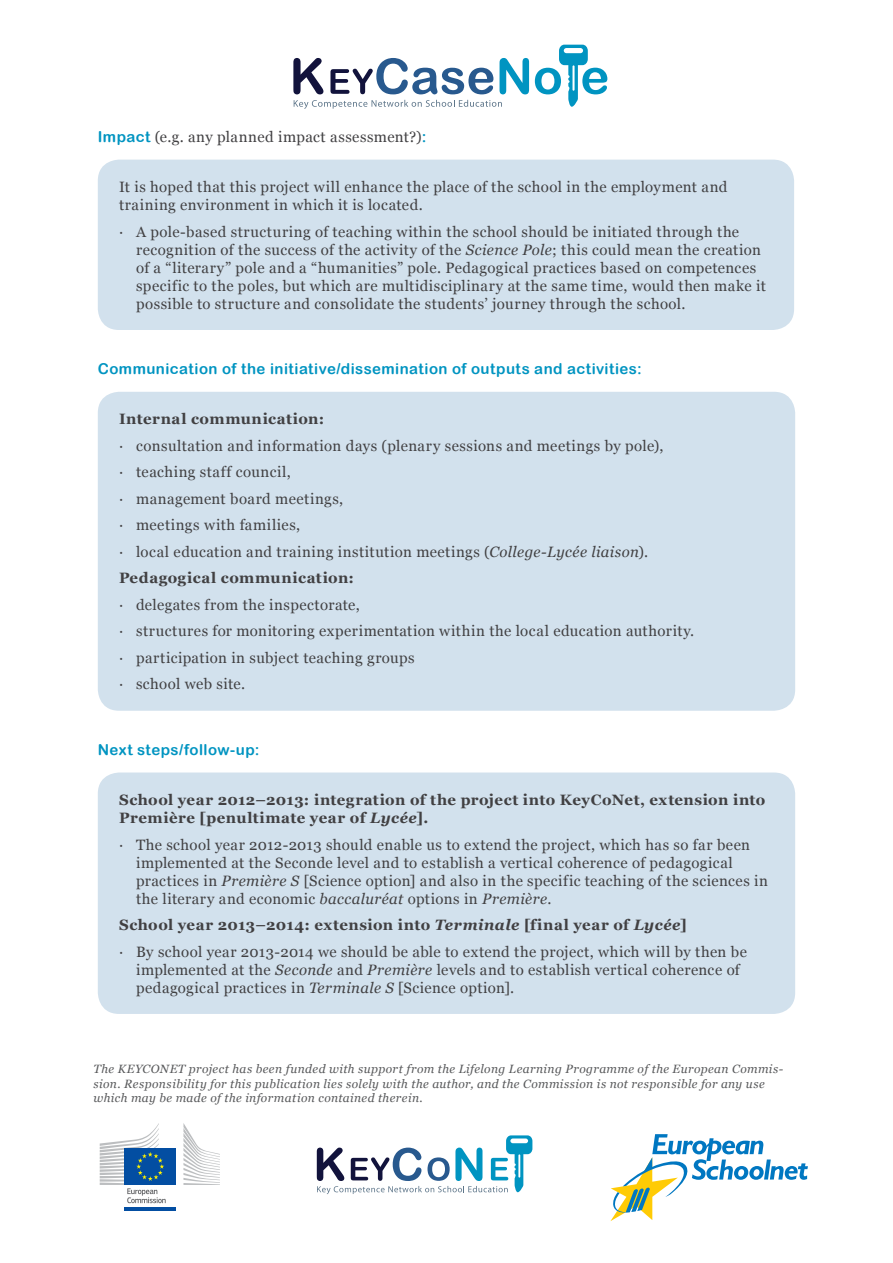
<style>
.page{position:relative;width:893px;height:1263px;background:#fff}
.page>*{position:absolute;margin:0;border:0;box-sizing:border-box;transform-origin:0 0}
.t1{font:15px/18px "Georgia";letter-spacing:.03em;color:#414042}
.t2{font:700 15px/18px "Georgia";letter-spacing:.03em;color:#414042}
.t3{font:15px "Arial Rounded MT Bold";letter-spacing:.03em;color:#0094c1}
.t4{font:italic 12px/14.4px "Georgia";letter-spacing:.03em;color:#58595b}
.s1{font-family:"Arial Rounded MT Bold";color:#0094c1}
.s2{font-style:italic}
.s3{font-weight:700}
.s4{font-weight:700;font-style:italic}
</style>
<div class="page">
<svg style="left:293px;top:58px;width:30px;height:36px"></svg>
<svg style="left:294px;top:100px;width:208px;height:9px"></svg>
<svg style="left:330px;top:58px;width:163px;height:36px"></svg>
<svg style="left:500px;top:58px;width:29px;height:36px"></svg>
<svg style="left:535px;top:45px;width:72px;height:62px"></svg>
<svg style="left:317px;top:1135px;width:215px;height:59px"></svg>
<svg style="left:610px;top:1134px;width:198px;height:87px"></svg>
<div style="left:124px;top:1148px;width:52px;height:37px;background:#034ea2"></div>
<hr style="left:124px;top:1207px;width:52px;height:3px;background:#034ea2">
<svg style="left:183px;top:1123px;width:37px;height:62px"></svg>
<svg style="left:100px;top:1123px;width:66px;height:80px"></svg>
<div style="left:98px;top:160px;width:696px;height:170px;background:#d2e1ed;border-radius:21px"></div>
<div style="left:98px;top:392px;width:697px;height:319px;background:#d2e1ed;border-radius:21px"></div>
<div style="left:98px;top:772px;width:697px;height:242px;background:#d2e1ed;border-radius:21px"></div>
<p class="t1" style="left:98px;top:127px;width:330px"><span class="s1">Impact</span> (e.g. any planned impact assessment?)<span class="s1">:</span></p>
<p class="t1" style="left:119px;top:178px;width:610px">It is hoped that this project will enhance the place of the school in the employment and training environment in which it is located.</p>
<p class="t1" style="left:136px;top:222px;width:631px;text-indent:-17px">∙ A pole-based structuring of teaching within the school should be initiated through the recognition of the success of the activity of the <span class="s2">Science Pole</span>; this could mean the creation of a “literary” pole and a “humanities” pole. Pedagogical practices based on competences specific to the poles, but which are multidisciplinary at the same time, would then make it possible to structure and consolidate the students’ journey through the school.</p>
<p class="t3" style="left:98px;top:360px;width:545px">Communication of the initiative/dissemination of outputs and activities:</p>
<p class="t2" style="left:119px;top:410px;width:207px">Internal communication:</p>
<p class="t1" style="left:119px;top:432px;width:546px;line-height:26.5px">∙ consultation and information days (plenary sessions and meetings by pole), ∙ teaching staff council,<br>∙ management board meetings,<br>∙ meetings with families,<br>∙ local education and training institution meetings (<span class="s2">College-Lycée liaison</span>).<br><span class="s3">Pedagogical communication:</span></p>
<p class="t1" style="left:119px;top:591px;width:577px;line-height:26.5px">∙ delegates from the inspectorate,<br>∙ structures for monitoring experimentation within the local education authority. ∙ participation in subject teaching groups<br>∙ school web site.</p>
<p class="t3" style="left:98px;top:740px;width:163px">Next steps/follow-up:</p>
<p class="t2" style="left:119px;top:791px;width:648px">School year 2012–2013: integration of the project into KeyCoNet, extension into<br>Première [penultimate year of <span class="s2">Lycée</span>].</p>
<p class="t1" style="left:136px;top:835px;width:633px;text-indent:-17px">∙ The school year 2012-2013 should enable us to extend the project, which has so far been implemented at the Seconde level and to establish a vertical coherence of pedagogical practices in <span class="s2">Première S</span> [Science option] and also in the specific teaching of the sciences in the literary and economic <span class="s2">baccaluréat</span> options in <span class="s2">Première</span>.</p>
<p class="t1" style="left:119px;top:912px;width:629px;line-height:26.5px"><span class="s3">School year 2013–2014: extension into</span> <span class="s4">Terminale</span> <span class="s3">[final year of</span> <span class="s4">Lycée</span><span class="s3">]<br></span>∙ By school year 2013-2014 we should be able to extend the project, which will by then be</p>
<p class="t1" style="left:136px;top:960px;width:605px">implemented at the <span class="s2">Seconde</span> and <span class="s2">Première</span> levels and to establish vertical coherence of pedagogical practices in <span class="s2">Terminale S</span> [Science option].</p>
<p class="t4" style="left:94px;top:1062px;width:691px">The KEYCONET project has been funded with support from the Lifelong Learning Programme of the European Commis&shy;sion. Responsibility for this publication lies solely with the author, and the Commission is not responsible for any use which may be made of the information contained therein.</p>
</div>
